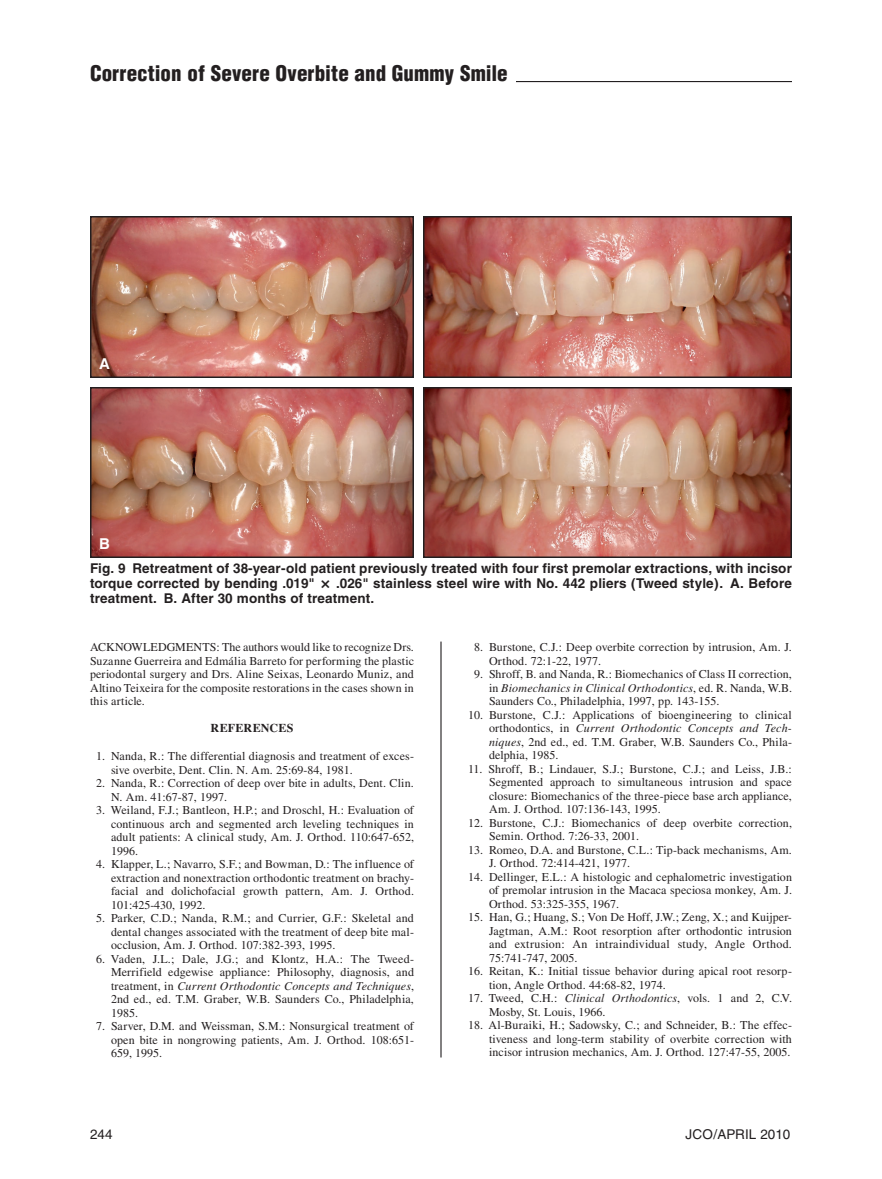
<style>
.page{position:relative;width:882px;height:1179px;background:#fff}
.page>*{position:absolute;margin:0;border:0;box-sizing:border-box;transform-origin:0 0}
.t1{font:900 condensed 21px "Helvetica";letter-spacing:.005em;color:#231f20}
.t2{font:700 15px "Helvetica";color:#fff}
.t3{font:700 13.5px/15px "Helvetica";letter-spacing:.01em;color:#231f20}
.t4{font:13.5px "Helvetica";color:#231f20}
.t5{font:12px/13.5px "Times";letter-spacing:.005em;color:#231f20;text-align:justify}
.t6{font:700 12px "Times";letter-spacing:.015em;color:#231f20}
.s1{font-style:italic}
</style>
<div class="page">
<hr style="left:516px;top:81px;width:276px;height:1px;background:#231f20">
<img style="left:93px;top:390px;width:318px;height:165px">
<div style="left:90px;top:387px;width:324px;height:171px;border:2px solid #231f20"></div>
<img style="left:93px;top:219px;width:318px;height:156px">
<div style="left:90px;top:216px;width:324px;height:162px;border:2px solid #231f20"></div>
<img style="left:426px;top:390px;width:363px;height:165px">
<div style="left:423px;top:387px;width:369px;height:171px;border:2px solid #231f20"></div>
<img style="left:426px;top:219px;width:363px;height:156px">
<div style="left:423px;top:216px;width:369px;height:162px;border:2px solid #231f20"></div>
<hr style="left:440px;top:642px;width:2px;height:416px;background:#231f20">
<h1 class="t1" style="left:90px;top:60px;width:419px">Correction of Severe Overbite and Gummy Smile</h1>
<p class="t2" style="left:99px;top:355px;width:12px">A</p>
<p class="t2" style="left:99px;top:535px;width:12px">B</p>
<p class="t3" style="left:90px;top:560px;width:703px">Fig. 9 Retreatment of 38-year-old patient previously treated with four first premolar extractions, with incisor torque corrected by bending .019"</p>
<p class="t3" style="left:90px;top:575px;width:703px;text-indent:246px">.026" stainless steel wire with No. 442 pliers (Tweed style). A. Before treatment. B. After 30 months of treatment.</p>
<p class="t5" style="left:90px;top:641px;width:326px">ACKNOWLEDGMENTS: The authors would like to recognize Drs.<br>Suzanne Guerreira and Edmália Barreto for performing the plastic periodontal surgery and Drs. Aline Seixas, Leonardo Muniz, and Altino Teixeira for the composite restorations in the cases shown in this article.</p>
<p class="t6" style="left:211px;top:720px;width:84px">REFERENCES</p>
<p class="t5" style="left:111px;top:749px;width:304px;text-indent:-15px">1. Nanda, R.: The differential diagnosis and treatment of exces&shy;sive overbite, Dent. Clin. N. Am. 25:69-84, 1981.</p>
<p class="t5" style="left:111px;top:776px;width:304px;text-indent:-15px">2. Nanda, R.: Correction of deep over bite in adults, Dent. Clin.<br>N. Am. 41:67-87, 1997.</p>
<p class="t5" style="left:111px;top:803px;width:304px;text-indent:-15px">3. Weiland, F.J.; Bantleon, H.P.; and Droschl, H.: Evaluation of continuous arch and segmented arch leveling techniques in adult patients: A clinical study, Am. J. Orthod. 110:647-652, 1996.</p>
<p class="t5" style="left:111px;top:857px;width:305px;text-indent:-15px">4. Klapper, L.; Navarro, S.F.; and Bowman, D.: The influence of extraction and nonextraction orthodontic treatment on brachy&shy;facial and dolichofacial growth pattern, Am. J. Orthod.<br>101:425-430, 1992.</p>
<p class="t5" style="left:111px;top:911px;width:304px;text-indent:-15px">5. Parker, C.D.; Nanda, R.M.; and Currier, G.F.: Skeletal and dental changes associated with the treatment of deep bite mal&shy;occlusion, Am. J. Orthod. 107:382-393, 1995.</p>
<p class="t5" style="left:111px;top:952px;width:305px;text-indent:-15px">6. Vaden, J.L.; Dale, J.G.; and Klontz, H.A.: The Tweed-Merrifield edgewise appliance: Philosophy, diagnosis, and treatment, in <span class="s1">Current Orthodontic Concepts and Techniques</span>, 2nd ed., ed. T.M. Graber, W.B. Saunders Co., Philadelphia, 1985.</p>
<p class="t5" style="left:111px;top:1019px;width:304px;text-indent:-15px">7. Sarver, D.M. and Weissman, S.M.: Nonsurgical treatment of open bite in nongrowing patients, Am. J. Orthod. 108:651- 659, 1995.</p>
<p class="t5" style="left:489px;top:641px;width:304px;text-indent:-15px">8. Burstone, C.J.: Deep overbite correction by intrusion, Am. J.<br>Orthod. 72:1-22, 1977.</p>
<p class="t5" style="left:489px;top:668px;width:305px;text-indent:-15px">9. Shroff, B. and Nanda, R.: Biomechanics of Class II correction, in <span class="s1">Biomechanics in Clinical Orthodontics</span>, ed. R. Nanda, W.B.<br>Saunders Co., Philadelphia, 1997, pp. 143-155.</p>
<p class="t5" style="left:489px;top:708px;width:304px;text-indent:-21px">10. Burstone, C.J.: Applications of bioengineering to clinical orthodontics, in <span class="s1">Current Orthodontic Concepts and Tech&shy;niques</span>, 2nd ed., ed. T.M. Graber, W.B. Saunders Co., Phila&shy;delphia, 1985.</p>
<p class="t5" style="left:489px;top:762px;width:304px;text-indent:-21px">11. Shroff, B.; Lindauer, S.J.; Burstone, C.J.; and Leiss, J.B.:<br>Segmented approach to simultaneous intrusion and space closure: Biomechanics of the three-piece base arch appliance, Am. J. Orthod. 107:136-143, 1995.</p>
<p class="t5" style="left:489px;top:816px;width:305px;text-indent:-21px">12. Burstone, C.J.: Biomechanics of deep overbite correction,<br>Semin. Orthod. 7:26-33, 2001.</p>
<p class="t5" style="left:489px;top:843px;width:304px;text-indent:-21px">13. Romeo, D.A. and Burstone, C.L.: Tip-back mechanisms, Am.<br>J. Orthod. 72:414-421, 1977.</p>
<p class="t5" style="left:489px;top:870px;width:304px;text-indent:-21px">14. Dellinger, E.L.: A histologic and cephalometric investigation of premolar intrusion in the Macaca speciosa monkey, Am. J.<br>Orthod. 53:325-355, 1967.</p>
<p class="t5" style="left:489px;top:911px;width:304px;text-indent:-21px">15. Han, G.; Huang, S.; Von De Hoff, J.W.; Zeng, X.; and Kuijper-Jagtman, A.M.: Root resorption after orthodontic intrusion and extrusion: An intraindividual study, Angle Orthod.<br>75:741-747, 2005.</p>
<p class="t5" style="left:489px;top:965px;width:304px;text-indent:-21px">16. Reitan, K.: Initial tissue behavior during apical root resorp&shy;tion, Angle Orthod. 44:68-82, 1974.</p>
<p class="t5" style="left:489px;top:992px;width:304px;text-indent:-21px">17. Tweed, C.H.: <span class="s1">Clinical Orthodontics</span>, vols. 1 and 2, C.V.<br>Mosby, St. Louis, 1966.</p>
<p class="t5" style="left:489px;top:1019px;width:305px;text-indent:-21px">18. Al-Buraiki, H.; Sadowsky, C.; and Schneider, B.: The effec&shy;tiveness and long-term stability of overbite correction with incisor intrusion mechanics, Am. J. Orthod. 127:47-55, 2005.</p>
<p class="t4" style="left:90px;top:1126px;width:24px">244</p>
<p class="t4" style="left:686px;top:1126px;width:106px">JCO/APRIL 2010</p>
</div>
